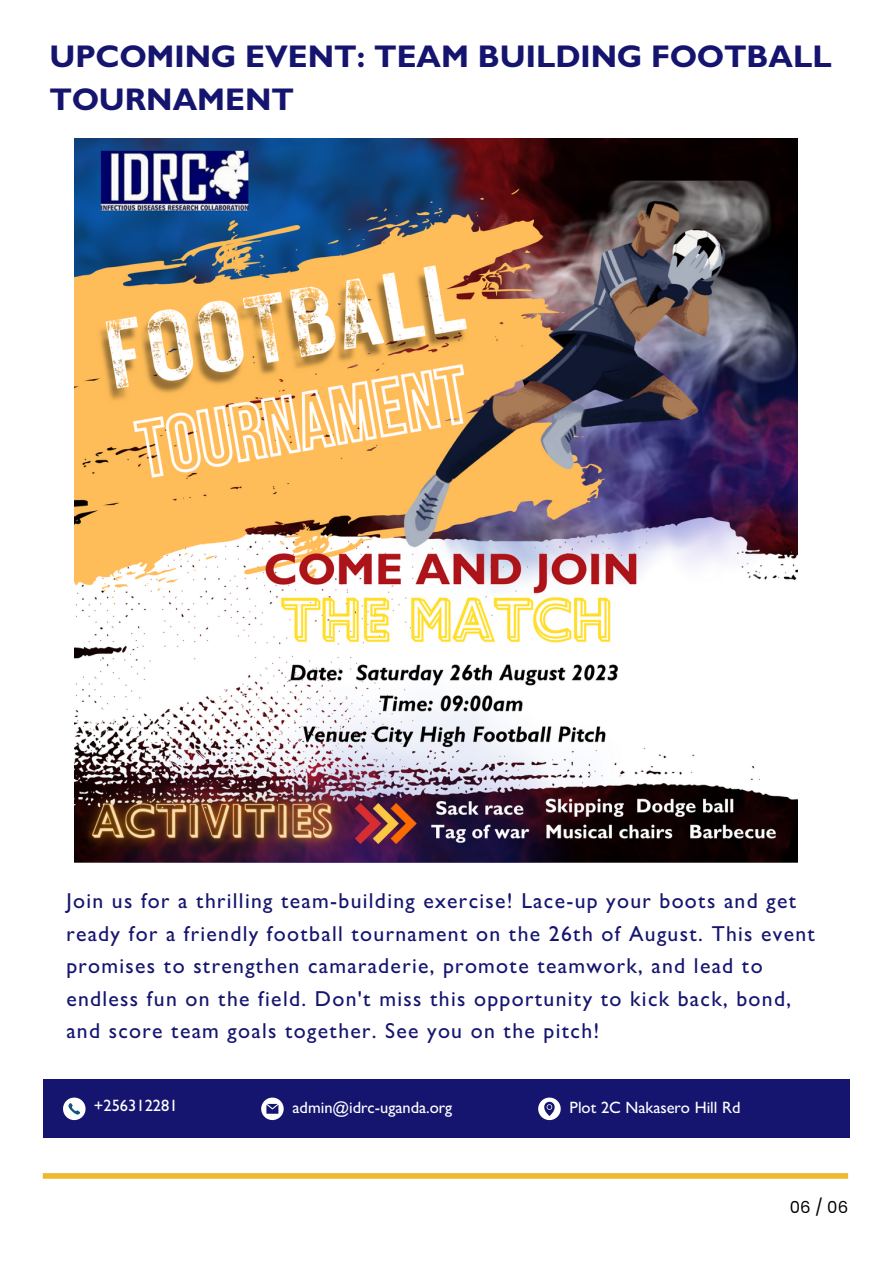
<style>
.page{position:relative;width:893px;height:1264px;background:#fff}
.page>*{position:absolute;margin:0;border:0;box-sizing:border-box;transform-origin:0 0}
.t1{font:700 31.5px/43.8px "Gill Sans";color:#151570}
.t2{font:500 21.75px/32.5px "Gill Sans";letter-spacing:.06em;color:#151570}
.t3{font:500 16.5px "Gill Sans";color:#fff}
.t4{font:16.5px "Poppins";color:#000}
</style>
<div class="page">
<div style="left:43px;top:1079px;width:806px;height:58px;background:#151570"></div>
<div style="left:43px;top:1173px;width:805px;height:5px;background:#eeba2b"></div>
<svg style="left:63px;top:1097px;width:22px;height:23px"></svg>
<svg style="left:261px;top:1097px;width:23px;height:23px"></svg>
<svg style="left:538px;top:1097px;width:22px;height:23px"></svg>
<img style="left:74px;top:139px;width:723px;height:723px">
<p class="t1" style="left:49px;top:39px;width:784px">UPCOMING EVENT: TEAM BUILDING FOOTBALL<br>TOURNAMENT</p>
<p class="t2" style="left:66px;top:888px;width:750px">Join us for a thrilling team-building exercise! Lace-up your boots and get ready for a friendly football tournament on the 26th of August. This event promises to strengthen camaraderie, promote teamwork, and lead to endless fun on the field. Don't miss this opportunity to kick back, bond, and score team goals together. See you on the pitch!</p>
<p class="t3" style="left:94px;top:1099px;width:85px">+256312281</p>
<p class="t3" style="left:292px;top:1101px;width:161px">admin@idrc-uganda.org</p>
<p class="t3" style="left:569px;top:1101px;width:172px">Plot 2C Nakasero Hill Rd</p>
<p class="t4" style="left:789px;top:1195px;width:60px">06 / 06</p>
</div>
